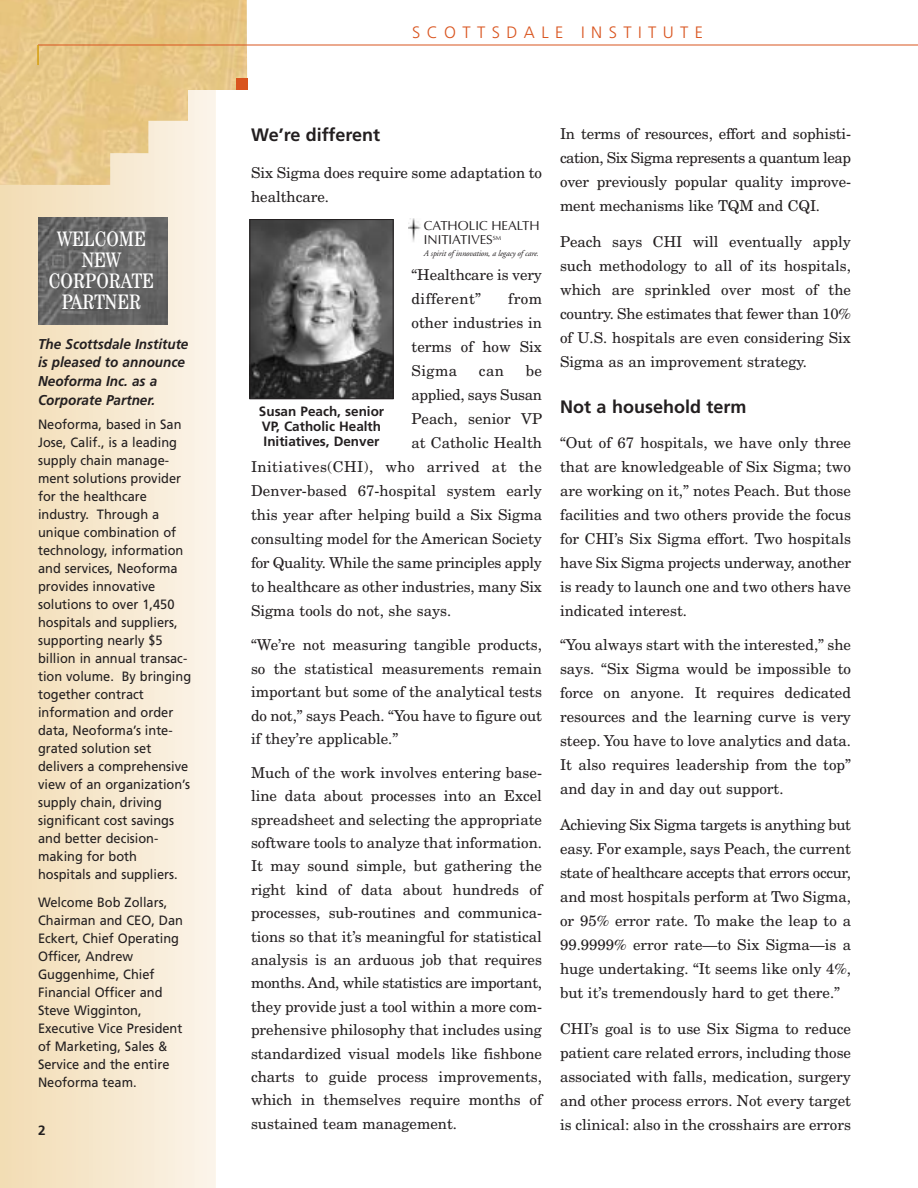
<style>
.page{position:relative;width:918px;height:1188px;background:#fff}
.page>*{position:absolute;margin:0;border:0;box-sizing:border-box;transform-origin:0 0}
.t1{font:condensed 21px/21px "Century";color:#fff;text-align:center}
.t2{font:700 18px "Frutiger";color:#231f20}
.t3{font:300 16.5px "Frutiger";letter-spacing:.39em;color:#d9541e}
.t4{font:15px/24px "New Century Schlbk";color:#231f20;text-align:justify}
.t5{font:15px "New Century Schlbk";letter-spacing:-.02em;color:#231f20}
.t6{font:15px "New Century Schlbk";letter-spacing:.03em;color:#231f20}
.t7{font:italic 700 14.25px/18.8px "Frutiger";color:#231f20;scale:.95 1}
.t8{font:13.5px/18px "Frutiger";color:#231f20;scale:.95 1}
.t9{font:700 13.5px/15px "Frutiger";color:#231f20}
.t10{font:13.2px/13.5px "Optima";color:#231f20}
.t11{font:italic 8.55px "Adobe Garamond";letter-spacing:-.02em;color:#231f20}
</style>
<div class="page">
<div style="left:0;top:0;width:216px;height:1188px;background:linear-gradient(to right,#f2dcb3,#fbf4ea)"></div>
<img style="left:0;top:0;width:247px;height:185px">
<hr style="left:38px;top:45px;width:880px;height:1px;background:#d9541e">
<div style="left:236px;top:78px;width:11px;height:12px;background:#d9541e"></div>
<hr style="left:37px;top:45px;width:2px;height:20px;background:#d59f0f">
<img style="left:38px;top:218px;width:129px;height:107px">
<img style="left:252px;top:221px;width:140px;height:176px">
<div style="left:250px;top:219px;width:144px;height:180px;border:1px solid #231f20"></div>
<img style="left:408px;top:218px;width:13px;height:24px">
<h1 class="t1" style="left:49px;top:230px;width:107px">WELCOME<br>NEW<br>CORPORATE<br>PARTNER</h1>
<p class="t7" style="left:38px;top:335px;width:160px">The Scottsdale Institute is pleased to announce<br>Neoforma Inc. as a<br>Corporate Partner.</p>
<p class="t8" style="left:38px;top:416px;width:163px">Neoforma, based in San<br>Jose, Calif., is a leading supply chain manage&shy;ment solutions provider for the healthcare industry. Through a unique combination of technology, information and services, Neoforma provides innovative solutions to over 1,450 hospitals and suppliers, supporting nearly $5 billion in annual transac&shy;tion volume. By bringing together contract information and order data, Neoforma’s inte&shy;grated solution set delivers a comprehensive view of an organization’s supply chain, driving significant cost savings and better decision&shy;making for both hospitals and suppliers.</p>
<p class="t8" style="left:38px;top:895px;width:154px">Welcome Bob Zollars,<br>Chairman and CEO, Dan<br>Eckert, Chief Operating<br>Officer, Andrew<br>Guggenhime, Chief<br>Financial Officer and<br>Steve Wigginton,<br>Executive Vice President of Marketing, Sales &amp;<br>Service and the entire<br>Neoforma team.</p>
<p class="t9" style="left:38px;top:1124px;width:9px">2</p>
<p class="t3" style="left:412px;top:25px;width:293px">SCOTTSDALE INSTITUTE</p>
<p class="t2" style="left:251px;top:127px;width:131px">We’re different</p>
<p class="t4" style="left:251px;top:163px;width:292px">Six Sigma does require some adaptation to healthcare.</p>
<p class="t10" style="left:424px;top:220px;width:117px">CATHOLIC HEALTH<br>INITIATIVES<sup>SM</sup></p>
<p class="t11" style="left:424px;top:250px;width:117px">A spirit of innovation, a legacy of care.</p>
<p class="t4" style="left:412px;top:265px;width:132px">“Healthcare is very different”</p>
<p class="t4" style="left:412px;top:289px;width:132px;text-indent:97px">from other industries in terms of how Six Sigma</p>
<p class="t4" style="left:479px;top:361px;width:26px">can</p>
<p class="t4" style="left:526px;top:361px;width:18px">be</p>
<p class="t5" style="left:412px;top:389px;width:132px">applied, says Susan</p>
<p class="t4" style="left:412px;top:409px;width:132px">Peach, senior VP</p>
<p class="t4" style="left:412px;top:433px;width:132px">at Catholic Health</p>
<p class="t6" style="left:251px;top:461px;width:293px">Initiatives(CHI), who arrived at the</p>
<p class="t4" style="left:251px;top:481px;width:293px">Denver-based 67-hospital system early</p>
<p class="t4" style="left:251px;top:505px;width:293px">this year after helping build a Six Sigma</p>
<p class="t4" style="left:251px;top:529px;width:293px">consulting model for the American Society</p>
<p class="t5" style="left:251px;top:557px;width:293px">for Quality. While the same principles apply</p>
<p class="t4" style="left:251px;top:577px;width:292px">to healthcare as other industries, many Six</p>
<p class="t4" style="left:251px;top:601px;width:202px">Sigma tools do not, she says.</p>
<p class="t4" style="left:251px;top:635px;width:293px;line-height:23.4px">“We’re not measuring tangible products, so the statistical measurements remain important but some of the analytical tests do not,” says Peach. “You have to figure out if they’re applicable.”</p>
<p class="t4" style="left:251px;top:762px;width:293px;line-height:23.4px">Much of the work involves entering base&shy;line data about processes into an Excel spreadsheet and selecting the appropriate software tools to analyze that information.<br>It may sound simple, but gathering the right kind of data about hundreds of processes, sub-routines and communica&shy;tions so that it’s meaningful for statistical analysis is an arduous job that requires months. And, while statistics are important, they provide just a tool within a more com&shy;prehensive philosophy that includes using standardized visual models like fishbone charts to guide process improvements, which in themselves require months of sustained team management.</p>
<p class="t9" style="left:259px;top:405px;width:127px">Susan Peach, senior<br>VP, Catholic Health<br>Initiatives, Denver</p>
<p class="t4" style="left:560px;top:123px;width:293px">In terms of resources, effort and sophisti&shy;cation, Six Sigma represents a quantum leap over previously popular quality improve&shy;ment mechanisms like TQM and CQI.</p>
<p class="t4" style="left:560px;top:231px;width:293px">Peach says CHI will eventually apply such methodology to all of its hospitals, which are sprinkled over most of the country. She estimates that fewer than 10% of U.S. hospitals are even considering Six Sigma as an improvement strategy.</p>
<p class="t2" style="left:560px;top:400px;width:188px">Not a household term</p>
<p class="t4" style="left:560px;top:432px;width:293px">“Out of 67 hospitals, we have only three that are knowledgeable of Six Sigma; two are working on it,” notes Peach. But those facilities and two others provide the focus for CHI’s Six Sigma effort. Two hospitals have Six Sigma projects underway, another is ready to launch one and two others have indicated interest.</p>
<p class="t4" style="left:560px;top:634px;width:293px">“You always start with the interested,” she says. “Six Sigma would be impossible to force on anyone. It requires dedicated resources and the learning curve is very steep. You have to love analytics and data.<br>It also requires leadership from the top” and day in and day out support.</p>
<p class="t4" style="left:560px;top:814px;width:293px">Achieving Six Sigma targets is anything but easy. For example, says Peach, the current state of healthcare accepts that errors occur, and most hospitals perform at Two Sigma, or 95% error rate. To make the leap to a 99.9999% error rate—to Six Sigma—is a huge undertaking. “It seems like only 4%, but it’s tremendously hard to get there.”</p>
<p class="t4" style="left:560px;top:1018px;width:293px">CHI’s goal is to use Six Sigma to reduce patient care related errors, including those associated with falls, medication, surgery and other process errors. Not every target is clinical: also in the crosshairs are errors</p>
</div>
